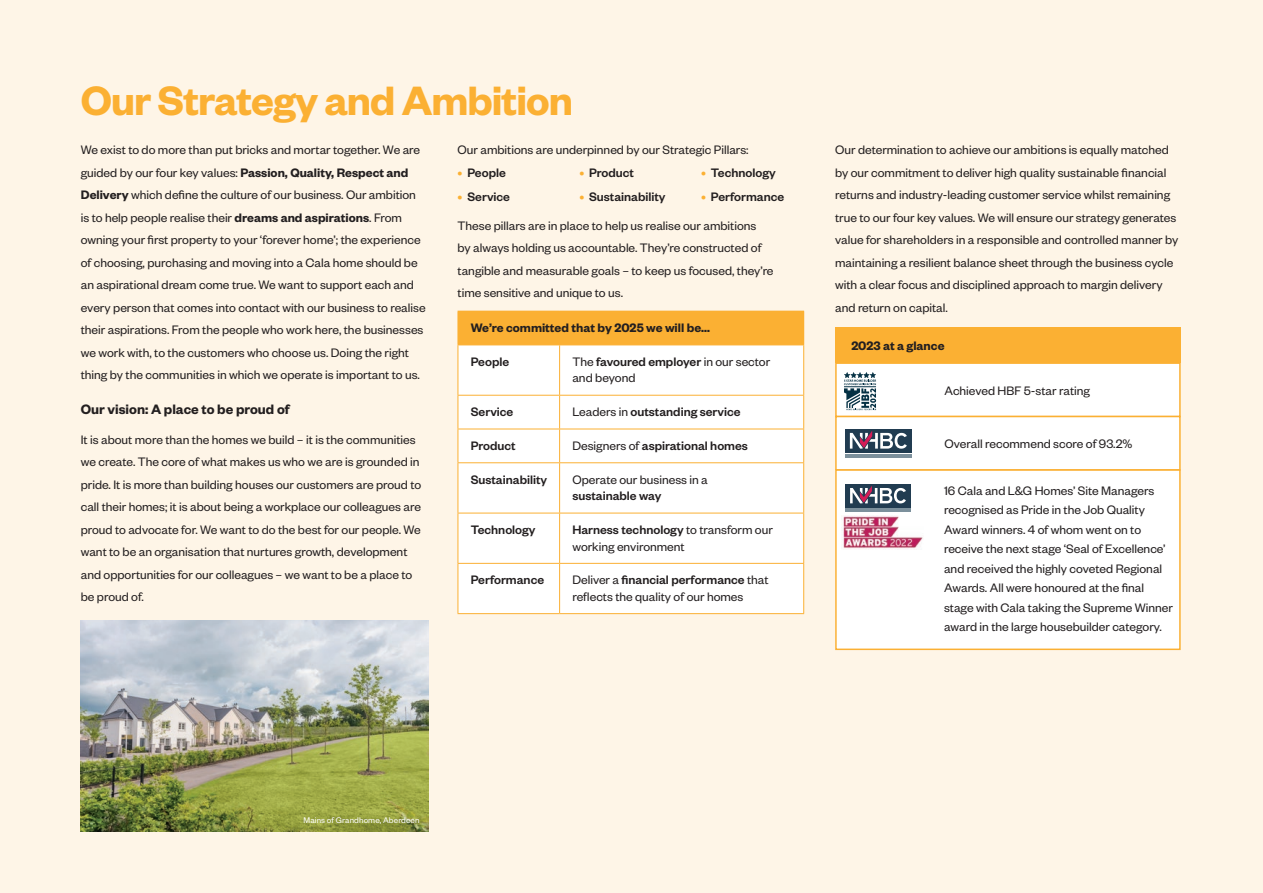
<style>
.page{position:relative;width:1263px;height:893px;background:#fef5e7}
.page>*{position:absolute;margin:0;border:0;box-sizing:border-box;transform-origin:0 0}
.t1{font:45px "Founders Grotesk Sm Bd";letter-spacing:-.02em;color:#fbb033}
.t2{font:15px "Founders Grotesk Sm Bd";color:#231f20}
.t3{font:13.5px/22.5px "Founders Grotesk";color:#231f20}
.t4{font:13.5px "Founders Grotesk Med";color:#231f20}
.t5{font:13.5px "Founders Grotesk Sm Bd";color:#231f20}
.t6{font:9px "Founders Grotesk";letter-spacing:.01em;color:#fff}
.s1{font-family:"Founders Grotesk"}
.s2{font-family:"Founders Grotesk Sm Bd"}
.s3{color:#fbb033}
</style>
<div class="page">
<div style="left:458px;top:311px;width:346px;height:34px;background:#fbb033"></div>
<div style="left:459px;top:346px;width:344px;height:267px;background:#fff"></div>
<hr style="left:458px;top:345px;width:1px;height:50px;background:#fbb033">
<hr style="left:458px;top:345px;width:102px;height:1px;background:#fbb033">
<hr style="left:559px;top:345px;width:1px;height:50px;background:#fbb033">
<hr style="left:560px;top:345px;width:244px;height:1px;background:#fbb033">
<hr style="left:803px;top:345px;width:1px;height:50px;background:#fbb033">
<hr style="left:458px;top:396px;width:1px;height:33px;background:#fbb033">
<hr style="left:458px;top:395px;width:102px;height:1px;background:#fbb033">
<hr style="left:559px;top:396px;width:1px;height:33px;background:#fbb033">
<hr style="left:560px;top:395px;width:244px;height:1px;background:#fbb033">
<hr style="left:803px;top:396px;width:1px;height:33px;background:#fbb033">
<hr style="left:458px;top:429px;width:1px;height:33px;background:#fbb033">
<hr style="left:458px;top:463px;width:1px;height:50px;background:#fbb033">
<hr style="left:458px;top:513px;width:1px;height:50px;background:#fbb033">
<hr style="left:458px;top:564px;width:1px;height:49px;background:#fbb033">
<hr style="left:458px;top:429px;width:102px;height:1px;background:#fbb033">
<hr style="left:458px;top:462px;width:102px;height:1px;background:#fbb033">
<hr style="left:458px;top:513px;width:102px;height:1px;background:#fbb033">
<hr style="left:458px;top:563px;width:102px;height:1px;background:#fbb033">
<hr style="left:458px;top:613px;width:102px;height:1px;background:#fbb033">
<hr style="left:559px;top:429px;width:1px;height:33px;background:#fbb033">
<hr style="left:559px;top:463px;width:1px;height:50px;background:#fbb033">
<hr style="left:559px;top:513px;width:1px;height:50px;background:#fbb033">
<hr style="left:559px;top:564px;width:1px;height:49px;background:#fbb033">
<hr style="left:560px;top:429px;width:244px;height:1px;background:#fbb033">
<hr style="left:803px;top:429px;width:1px;height:33px;background:#fbb033">
<hr style="left:803px;top:463px;width:1px;height:50px;background:#fbb033">
<hr style="left:803px;top:513px;width:1px;height:50px;background:#fbb033">
<hr style="left:803px;top:564px;width:1px;height:49px;background:#fbb033">
<hr style="left:560px;top:462px;width:244px;height:1px;background:#fbb033">
<hr style="left:560px;top:513px;width:244px;height:1px;background:#fbb033">
<hr style="left:560px;top:563px;width:244px;height:1px;background:#fbb033">
<hr style="left:560px;top:613px;width:244px;height:1px;background:#fbb033">
<img style="left:81px;top:620px;width:347px;height:211px">
<div style="left:835px;top:362px;width:346px;height:55px;background:#fff;border:2px solid #fbb033"></div>
<div style="left:835px;top:416px;width:346px;height:55px;background:#fff;border:2px solid #fbb033"></div>
<div style="left:836px;top:470px;width:344px;height:179px;background:#fff"></div>
<div style="left:835px;top:469px;width:346px;height:181px;border:2px solid #fbb033"></div>
<div style="left:835px;top:327px;width:346px;height:35px;background:#fbb033"></div>
<svg style="left:845px;top:457px;width:67px;height:1px"></svg>
<div style="left:845px;top:429px;width:67px;height:24px;background:#213c51"></div>
<svg style="left:845px;top:454px;width:67px;height:3px"></svg>
<svg style="left:850px;top:431px;width:57px;height:18px"></svg>
<svg style="left:844px;top:372px;width:32px;height:38px"></svg>
<div style="left:844px;top:483px;width:67px;height:30px;background:#213c51"></div>
<hr style="left:845px;top:508px;width:66px;height:4px;background:#7c909c">
<svg style="left:850px;top:486px;width:56px;height:17px"></svg>
<img style="left:843px;top:516px;width:80px;height:34px">
<h1 class="t1" style="left:81px;top:73px;width:494px">Our Strategy and Ambition</h1>
<p class="t3" style="left:81px;top:138px;width:341px">We exist to do more than put bricks and mortar together. We are</p>
<p class="t5" style="left:81px;top:164px;width:329px"><span class="s1">guided by our four key values:</span> Passion, Quality, Respect and</p>
<p class="t3" style="left:81px;top:183px;width:346px"><span class="s2">Delivery</span> which define the culture of our business. Our ambition is to help people realise their <span class="s2">dreams and aspirations</span>. From owning your first property to your ‘forever home’; the experience of choosing, purchasing and moving into a Cala home should be an aspirational dream come true. We want to support each and every person that comes into contact with our business to realise their aspirations. From the people who work here, the businesses we work with, to the customers who choose us. Doing the right thing by the communities in which we operate is important to us.</p>
<p class="t2" style="left:81px;top:399px;width:210px">Our vision: A place to be proud of</p>
<p class="t3" style="left:81px;top:428px;width:342px">It is about more than the homes we build – it is the communities we create. The core of what makes us who we are is grounded in pride. It is more than building houses our customers are proud to call their homes; it is about being a workplace our colleagues are proud to advocate for. We want to do the best for our people. We want to be an organisation that nurtures growth, development and opportunities for our colleagues – we want to be a place to be proud of.</p>
<p class="t3" style="left:458px;top:138px;width:293px">Our ambitions are underpinned by our Strategic Pillars:</p>
<p class="t4" style="left:458px;top:165px;width:50px"><span class="s3">•</span> People</p>
<p class="t4" style="left:458px;top:189px;width:54px"><span class="s3">•</span> Service</p>
<p class="t4" style="left:579px;top:165px;width:56px"><span class="s3">•</span> Product</p>
<p class="t4" style="left:579px;top:189px;width:88px"><span class="s3">•</span> Sustainability</p>
<p class="t4" style="left:701px;top:165px;width:76px"><span class="s3">•</span> Technology</p>
<p class="t4" style="left:701px;top:189px;width:85px"><span class="s3">•</span> Performance</p>
<p class="t3" style="left:458px;top:214px;width:317px">These pillars are in place to help us realise our ambitions<br>by always holding us accountable. They’re constructed of tangible and measurable goals – to keep us focused, they’re time sensitive and unique to us.</p>
<p class="t5" style="left:471px;top:319px;width:241px">We’re committed that by 2025 we will be…</p>
<p class="t4" style="left:471px;top:353px;width:40px">People</p>
<p class="t4" style="left:572px;top:353px;width:199px"><span class="s1">The</span> favoured employer <span class="s1">in our sector</span></p>
<p class="t3" style="left:572px;top:366px;width:65px">and beyond</p>
<p class="t4" style="left:471px;top:403px;width:44px">Service</p>
<p class="t4" style="left:572px;top:403px;width:170px"><span class="s1">Leaders in</span> outstanding service</p>
<p class="t4" style="left:471px;top:437px;width:46px">Product</p>
<p class="t4" style="left:572px;top:437px;width:177px"><span class="s1">Designers of</span> aspirational homes</p>
<p class="t4" style="left:471px;top:471px;width:78px">Sustainability</p>
<p class="t3" style="left:572px;top:468px;width:137px">Operate our business in a</p>
<p class="t4" style="left:572px;top:488px;width:91px">sustainable way</p>
<p class="t4" style="left:471px;top:521px;width:66px">Technology</p>
<p class="t4" style="left:572px;top:521px;width:202px">Harness technology <span class="s1">to transform our</span></p>
<p class="t3" style="left:572px;top:534px;width:114px">working environment</p>
<p class="t4" style="left:471px;top:572px;width:75px">Performance</p>
<p class="t4" style="left:572px;top:572px;width:198px"><span class="s1">Deliver a</span> financial performance <span class="s1">that</span></p>
<p class="t3" style="left:572px;top:585px;width:173px">reflects the quality of our homes</p>
<p class="t3" style="left:835px;top:138px;width:345px">Our determination to achieve our ambitions is equally matched by our commitment to deliver high quality sustainable financial returns and industry-leading customer service whilst remaining true to our four key values. We will ensure our strategy generates value for shareholders in a responsible and controlled manner by maintaining a resilient balance sheet through the business cycle with a clear focus and disciplined approach to margin delivery and return on capital.</p>
<p class="t5" style="left:851px;top:337px;width:95px">2023 at a glance</p>
<p class="t3" style="left:944px;top:379px;width:147px">Achieved HBF 5-star rating</p>
<p class="t3" style="left:944px;top:432px;width:189px">Overall recommend score of 93.2%</p>
<p class="t3" style="left:944px;top:480px;width:230px;line-height:19.5px">16 Cala and L&amp;G Homes’ Site Managers recognised as Pride in the Job Quality Award winners. 4 of whom went on to receive the next stage ‘Seal of Excellence’ and received the highly coveted Regional Awards. All were honoured at the final stage with Cala taking the Supreme Winner award in the large housebuilder category.</p>
<p class="t6" style="left:304px;top:814px;width:117px">Mains of Grandhome, Aberdeen</p>
</div>
